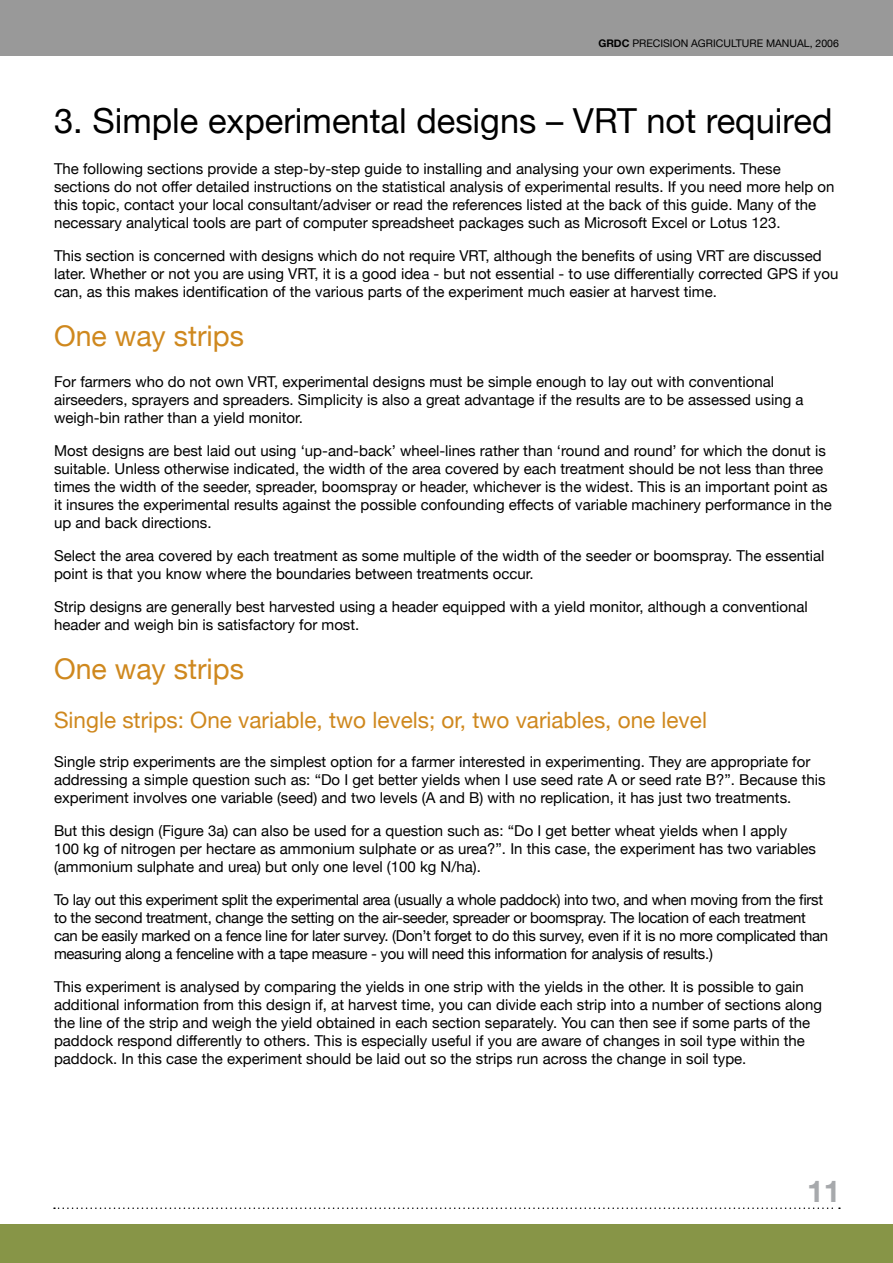
<style>
.page{position:relative;width:893px;height:1263px;background:#fff}
.page>*{position:absolute;margin:0;border:0;box-sizing:border-box;transform-origin:0 0}
.t1{font:34.5px "Helvetica Neue";color:#000}
.t2{font:700 30px "Helvetica Neue";color:#a7a9ac}
.t3{font:28.5px "Helvetica Neue";color:#cf881e}
.t4{font:22.5px "Helvetica Neue";color:#cf881e}
.t5{font:15px/18px "Helvetica Neue";color:#000}
.t6{font:15px/18px "Helvetica Neue";letter-spacing:-.02em;color:#000}
.t7{font:10.5px "Helvetica Neue";color:#000}
.s1{font-weight:700}
</style>
<div class="page">
<svg style="left:54px;top:1207px;width:786px;height:2px"></svg>
<div style="left:0;top:0;width:893px;height:55px;background:#999"></div>
<div style="left:0;top:1225px;width:893px;height:38px;background:#879547"></div>
<p class="t7" style="left:598px;top:37px;width:242px"><span class="s1">GRDC</span> PRECISION AGRICULTURE MANUAL, 2006</p>
<h1 class="t1" style="left:54px;top:101px;width:780px">3. Simple experimental designs – VRT not required</h1>
<p class="t5" style="left:54px;top:159px;width:782px">The following sections provide a step-by-step guide to installing and analysing your own experiments. These sections do not offer detailed instructions on the statistical analysis of experimental results. If you need more help on this topic, contact your local consultant/adviser or read the references listed at the back of this guide. Many of the necessary analytical tools are part of computer spreadsheet packages such as Microsoft Excel or Lotus 123.</p>
<p class="t5" style="left:54px;top:246px;width:786px">This section is concerned with designs which do not require VRT, although the benefits of using VRT are discussed later. Whether or not you are using VRT, it is a good idea - but not essential - to use differentially corrected GPS if you can, as this makes identification of the various parts of the experiment much easier at harvest time.</p>
<h3 class="t3" style="left:54px;top:319px;width:192px">One way strips</h3>
<p class="t5" style="left:54px;top:372px;width:751px">For farmers who do not own VRT, experimental designs must be simple enough to lay out with conventional airseeders, sprayers and spreaders. Simplicity is also a great advantage if the results are to be assessed using a weigh-bin rather than a yield monitor.</p>
<p class="t5" style="left:54px;top:441px;width:779px">Most designs are best laid out using ‘up-and-back’ wheel-lines rather than ‘round and round’ for which the donut is suitable. Unless otherwise indicated, the width of the area covered by each treatment should be not less than three times the width of the seeder, spreader, boomspray or header, whichever is the widest. This is an important point as it insures the experimental results against the possible confounding effects of variable machinery performance in the up and back directions.</p>
<p class="t5" style="left:54px;top:546px;width:772px">Select the area covered by each treatment as some multiple of the width of the seeder or boomspray. The essential point is that you know where the boundaries between treatments occur.</p>
<p class="t5" style="left:54px;top:597px;width:755px">Strip designs are generally best harvested using a header equipped with a yield monitor, although a conventional header and weigh bin is satisfactory for most.</p>
<h3 class="t3" style="left:54px;top:652px;width:192px">One way strips</h3>
<h3 class="t4" style="left:54px;top:707px;width:654px">Single strips: One variable, two levels; or, two variables, one level</h3>
<p class="t5" style="left:54px;top:753px;width:773px">Single strip experiments are the simplest option for a farmer interested in experimenting. They are appropriate for addressing a simple question such as: “Do I get better yields when I use seed rate A or seed rate B?”. Because this experiment involves one variable (seed) and two levels (A and B) with no replication, it has just two treatments.</p>
<p class="t5" style="left:54px;top:822px;width:763px">But this design (Figure 3a) can also be used for a question such as: “Do I get better wheat yields when I apply<br>100 kg of nitrogen per hectare as ammonium sulphate or as urea?”. In this case, the experiment has two variables (ammonium sulphate and urea) but only one level (100 kg N/ha).</p>
<p class="t6" style="left:54px;top:891px;width:776px">To lay out this experiment split the experimental area (usually a whole paddock) into two, and when moving from the first to the second treatment, change the setting on the air-seeder, spreader or boomspray. The location of each treatment can be easily marked on a fence line for later survey. (Don’t forget to do this survey, even if it is no more complicated than measuring along a fenceline with a tape measure - you will need this information for analysis of results.)</p>
<p class="t5" style="left:54px;top:978px;width:769px">This experiment is analysed by comparing the yields in one strip with the yields in the other. It is possible to gain additional information from this design if, at harvest time, you can divide each strip into a number of sections along the line of the strip and weigh the yield obtained in each section separately. You can then see if some parts of the paddock respond differently to others. This is especially useful if you are aware of changes in soil type within the paddock. In this case the experiment should be laid out so the strips run across the change in soil type.</p>
<h2 class="t2" style="left:807px;top:1172px;width:35px">11</h2>
</div>
